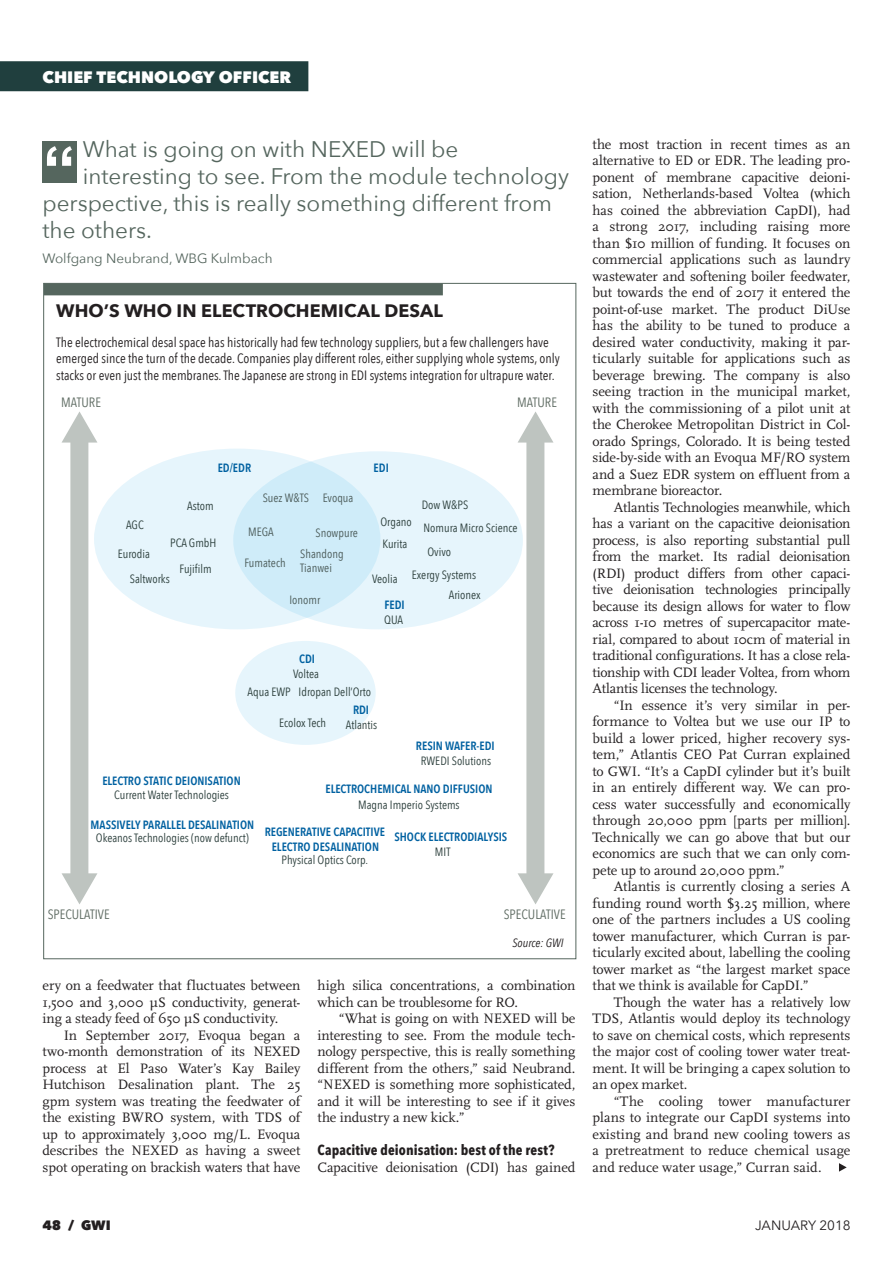
<style>
.page{position:relative;width:893px;height:1263px;background:#fff}
.page>*{position:absolute;margin:0;border:0;box-sizing:border-box;transform-origin:0 0}
.t1{font:22.5px "Avenir Next";color:#55665e}
.t2{font:700 18px "Avenir Next";letter-spacing:.005em;color:#231f20}
.t3{font:800 16.5px "Avenir Next";color:#fff}
.t4{font:14.25px/16.5px "Scala";letter-spacing:-.005em;color:#231f20;text-align:justify}
.t5{font:700 14.25px "Avenir Next Condensed";letter-spacing:.01em;color:#231f20}
.t6{font:13.5px/16.5px "Avenir Next Condensed";color:#231f20}
.t7{font:13.5px "Avenir Next Condensed";color:#5e6b62}
.t8{font:13.5px "Avenir Next";color:#55665e}
.t9{font:13.5px "Avenir Next";color:#231f20}
.t10{font:800 13.5px "Avenir Next";color:#231f20}
.t11{font:12px/18.8px "Avenir Next Condensed";color:#2c3f3c;text-align:center}
.t12{font:600 12px/14.4px "Avenir Next Condensed";color:#0061a1;text-align:center}
.t13{font:12px/14.4px "Avenir Next Condensed";color:#4c5c5a}
.t14{font:italic 12px "Avenir Next Condensed";color:#231f20}
</style>
<div class="page">
<div style="left:0;top:61px;width:308px;height:30px;background:#203f3e"></div>
<div style="left:42px;top:142px;width:34px;height:41px;background:#55665e"></div>
<svg style="left:47px;top:146px;width:25px;height:20px"></svg>
<div style="left:94px;top:449px;width:286px;height:180px;background:#e6f5fc;border-radius:50%"></div>
<div style="left:233px;top:451px;width:290px;height:178px;background:linear-gradient(to right,#ccebf9,#edf8fd);border-radius:50%"></div>
<div style="left:235px;top:641px;width:141px;height:104px;background:#e6f5fc;border-radius:50%"></div>
<div style="left:70px;top:437px;width:18px;height:441px;background:#bec4c0"></div>
<svg style="left:62px;top:411px;width:35px;height:32px"></svg>
<svg style="left:62px;top:873px;width:35px;height:31px"></svg>
<div style="left:526px;top:437px;width:18px;height:441px;background:#bec4c0"></div>
<svg style="left:518px;top:411px;width:35px;height:32px"></svg>
<svg style="left:518px;top:873px;width:35px;height:31px"></svg>
<div style="left:44px;top:283px;width:399px;height:12px;background:#55665e"></div>
<svg style="left:839px;top:1163px;width:8px;height:8px"></svg>
<p class="t3" style="left:43px;top:66px;width:250px">CHIEF TECHNOLOGY OFFICER</p>
<h1 class="t1" style="left:83px;top:136px;width:377px">What is going on with NEXED will be</h1>
<h1 class="t1" style="left:83px;top:163px;width:488px">interesting to see. From the module technology</h1>
<h1 class="t1" style="left:42px;top:190px;width:511px">perspective, this is really something different from</h1>
<h1 class="t1" style="left:42px;top:217px;width:111px">the others.</h1>
<p class="t8" style="left:42px;top:250px;width:232px">Wolfgang Neubrand, WBG Kulmbach</p>
<p class="t2" style="left:56px;top:299px;width:388px">WHO’S WHO IN ELECTROCHEMICAL DESAL</p>
<p class="t6" style="left:56px;top:334px;width:505px">The electrochemical desal space has historically had few technology suppliers, but a few challengers have emerged since the turn of the decade. Companies play different roles, either supplying whole systems, only stacks or even just the membranes. The Japanese are strong in EDI systems integration for ultrapure water.</p>
<p class="t7" style="left:61px;top:394px;width:41px">MATURE</p>
<p class="t7" style="left:517px;top:394px;width:41px">MATURE</p>
<p class="t12" style="left:218px;top:460px;width:35px">ED/EDR</p>
<p class="t12" style="left:374px;top:460px;width:17px">EDI</p>
<p class="t13" style="left:263px;top:491px;width:92px">Suez W&amp;TS Evoqua</p>
<p class="t13" style="left:248px;top:525px;width:27px">MEGA</p>
<p class="t13" style="left:315px;top:526px;width:44px">Snowpure</p>
<p class="t11" style="left:187px;top:496px;width:28px">Astom</p>
<p class="t11" style="left:170px;top:533px;width:48px">PCA GmbH</p>
<p class="t11" style="left:180px;top:560px;width:34px">Fujifilm</p>
<p class="t11" style="left:126px;top:515px;width:19px">AGC</p>
<p class="t11" style="left:118px;top:545px;width:34px">Eurodia</p>
<p class="t13" style="left:300px;top:546px;width:45px">Shandong<br>Tianwei</p>
<p class="t13" style="left:244px;top:556px;width:43px">Fumatech</p>
<p class="t11" style="left:130px;top:569px;width:41px">Saltworks</p>
<p class="t13" style="left:289px;top:593px;width:32px">Ionomr</p>
<p class="t12" style="left:299px;top:651px;width:17px">CDI</p>
<p class="t11" style="left:422px;top:496px;width:48px">Dow W&amp;PS</p>
<p class="t11" style="left:380px;top:511px;width:33px;line-height:22.4px;text-align:left">Organo<br>Kurita</p>
<p class="t11" style="left:372px;top:569px;width:27px">Veolia</p>
<p class="t11" style="left:423px;top:518px;width:96px">Nomura Micro Science</p>
<p class="t11" style="left:427px;top:542px;width:25px">Ovivo</p>
<p class="t11" style="left:412px;top:565px;width:66px">Exergy Systems</p>
<p class="t12" style="left:384px;top:597px;width:22px">FEDI</p>
<p class="t11" style="left:384px;top:611px;width:20px">QUA</p>
<p class="t11" style="left:449px;top:585px;width:33px">Arionex</p>
<p class="t11" style="left:248px;top:664px;width:125px">Voltea<br>Aqua EWP Idropan Dell’Orto</p>
<p class="t11" style="left:279px;top:713px;width:49px">Ecolox Tech</p>
<p class="t12" style="left:353px;top:702px;width:18px">RDI</p>
<p class="t11" style="left:346px;top:716px;width:33px">Atlantis</p>
<p class="t12" style="left:416px;top:738px;width:80px">RESIN WAFER-EDI</p>
<p class="t11" style="left:421px;top:752px;width:72px">RWEDI Solutions</p>
<p class="t12" style="left:102px;top:774px;width:140px">ELECTRO STATIC DEIONISATION</p>
<p class="t11" style="left:114px;top:786px;width:117px">Current Water Technologies</p>
<p class="t11" style="left:96px;top:829px;width:154px">Okeanos Technologies (now defunct)</p>
<p class="t12" style="left:91px;top:817px;width:165px">MASSIVELY PARALLEL DESALINATION</p>
<p class="t12" style="left:325px;top:782px;width:169px">ELECTROCHEMICAL NANO DIFFUSION</p>
<p class="t12" style="left:265px;top:825px;width:122px">REGENERATIVE CAPACITIVE<br>ELECTRO DESALINATION</p>
<p class="t11" style="left:358px;top:795px;width:103px">Magna Imperio Systems</p>
<p class="t12" style="left:394px;top:829px;width:114px">SHOCK ELECTRODIALYSIS</p>
<p class="t11" style="left:435px;top:843px;width:17px">MIT</p>
<p class="t11" style="left:281px;top:851px;width:88px">Physical Optics Corp.</p>
<p class="t7" style="left:48px;top:906px;width:63px">SPECULATIVE</p>
<p class="t7" style="left:504px;top:906px;width:63px">SPECULATIVE</p>
<p class="t14" style="left:512px;top:935px;width:52px">Source: GWI</p>
<p class="t4" style="left:43px;top:977px;width:259px">ery on a feedwater that fluctuates between 1,500 and 3,000 μS conductivity, generat&shy;ing a steady feed of 650 μS conductivity.</p>
<p class="t4" style="left:43px;top:1027px;width:259px;text-indent:21px">In September 2017, Evoqua began a two-month demonstration of its NEXED process at El Paso Water’s Kay Bailey Hutchison Desalination plant. The 25 gpm system was treating the feedwater of the existing BWRO system, with TDS of up to approximately 3,000 mg/L. Evoqua describes the NEXED as having a sweet spot operating on brackish waters that have</p>
<p class="t4" style="left:317px;top:977px;width:259px">high silica concentrations, a combination which can be troublesome for RO.</p>
<p class="t4" style="left:317px;top:1010px;width:259px;text-indent:21px">“What is going on with NEXED will be interesting to see. From the module tech&shy;nology perspective, this is really something different from the others,” said Neubrand. “NEXED is something more sophisticated, and it will be interesting to see if it gives the industry a new kick.”</p>
<p class="t5" style="left:317px;top:1141px;width:238px">Capacitive deionisation: best of the rest?</p>
<p class="t4" style="left:317px;top:1159px;width:259px">Capacitive deionisation (CDI) has gained</p>
<p class="t4" style="left:592px;top:136px;width:259px">the most traction in recent times as an alternative to ED or EDR. The leading pro&shy;ponent of membrane capacitive deioni&shy;sation, Netherlands-based Voltea (which has coined the abbreviation CapDI), had a strong 2017, including raising more than $10 million of funding. It focuses on commercial applications such as laundry wastewater and softening boiler feedwater, but towards the end of 2017 it entered the point-of-use market. The product DiUse has the ability to be tuned to produce a desired water conductivity, making it par&shy;ticularly suitable for applications such as beverage brewing. The company is also seeing traction in the municipal market, with the commissioning of a pilot unit at the Cherokee Metropolitan District in Col&shy;orado Springs, Colorado. It is being tested side-by-side with an Evoqua MF/RO system and a Suez EDR system on effluent from a membrane bioreactor.</p>
<p class="t4" style="left:592px;top:499px;width:259px;text-indent:21px">Atlantis Technologies meanwhile, which has a variant on the capacitive deionisation process, is also reporting substantial pull from the market. Its radial deionisation (RDI) product differs from other capaci&shy;tive deionisation technologies principally because its design allows for water to flow across 1-10 metres of supercapacitor mate&shy;rial, compared to about 10cm of material in traditional configurations. It has a close rela&shy;tionship with CDI leader Voltea, from whom Atlantis licenses the technology.</p>
<p class="t4" style="left:592px;top:697px;width:259px;text-indent:21px">“In essence it’s very similar in per&shy;formance to Voltea but we use our IP to build a lower priced, higher recovery sys&shy;tem,” Atlantis CEO Pat Curran explained to GWI. “It’s a CapDI cylinder but it’s built in an entirely different way. We can pro&shy;cess water successfully and economically through 20,000 ppm [parts per million].<br>Technically we can go above that but our economics are such that we can only com&shy;pete up to around 20,000 ppm.”</p>
<p class="t4" style="left:592px;top:878px;width:259px;text-indent:21px">Atlantis is currently closing a series A funding round worth $3.25 million, where one of the partners includes a US cooling tower manufacturer, which Curran is par&shy;ticularly excited about, labelling the cooling tower market as “the largest market space that we think is available for CapDI.”</p>
<p class="t4" style="left:592px;top:994px;width:259px;text-indent:21px">Though the water has a relatively low TDS, Atlantis would deploy its technology to save on chemical costs, which represents the major cost of cooling tower water treat&shy;ment. It will be bringing a capex solution to an opex market.</p>
<p class="t4" style="left:592px;top:1093px;width:259px;text-indent:21px">“The cooling tower manufacturer plans to integrate our CapDI systems into existing and brand new cooling towers as a pretreatment to reduce chemical usage and reduce water usage,” Curran said.</p>
<p class="t10" style="left:43px;top:1217px;width:70px">48 / GWI</p>
<p class="t9" style="left:755px;top:1217px;width:97px">JANUARY 2018</p>
</div>
